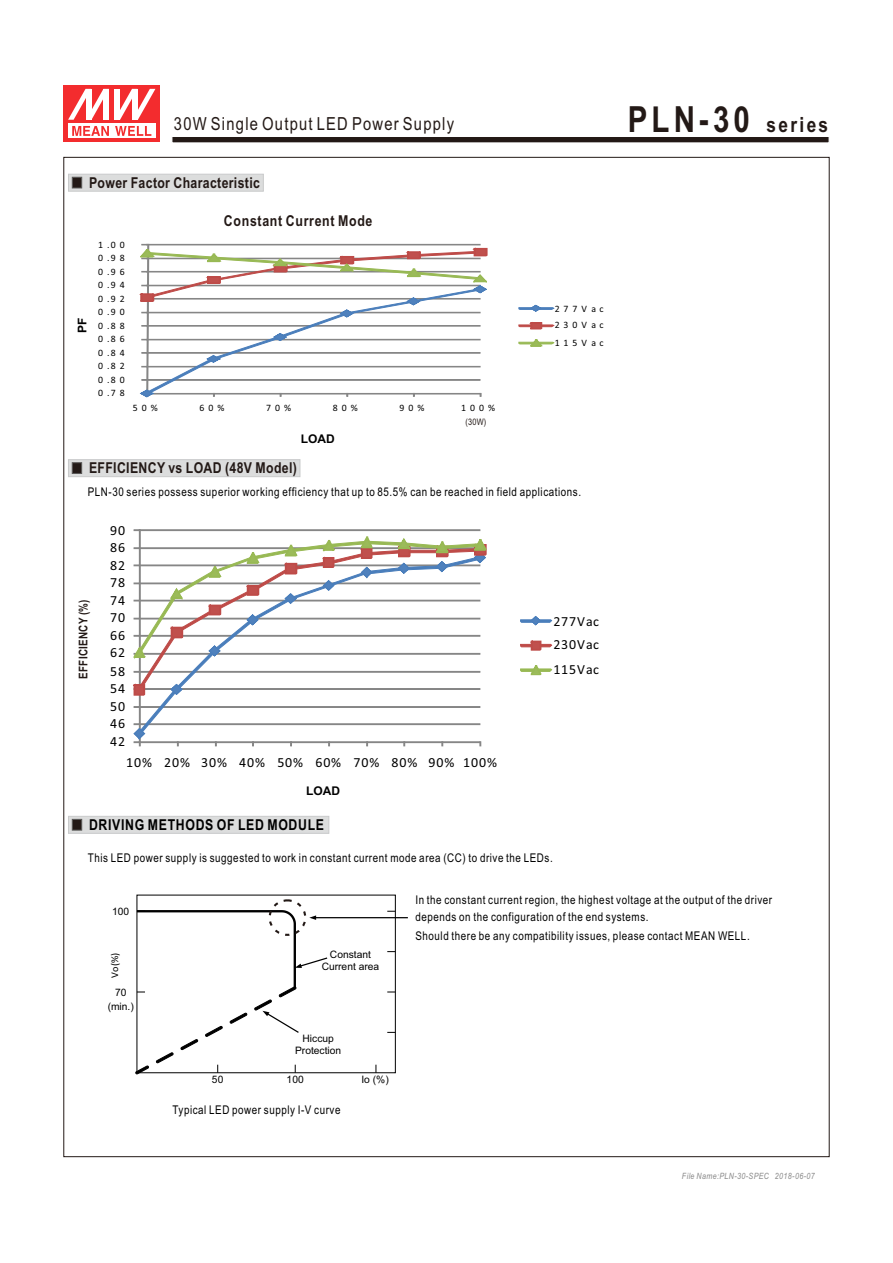
<style>
.page{position:relative;width:893px;height:1263px;background:#fff}
.page>*{position:absolute;margin:0;border:0;box-sizing:border-box;transform-origin:0 0}
.t1{font:700 36px "Arial Narrow";color:#231916}
.t2{font:18px "Arial Narrow";letter-spacing:.07em;color:#231916}
.t3{font:700 15px "Arial Narrow";letter-spacing:.025em;color:#231916}
.t4{font:700 15px "Arial Narrow";letter-spacing:.045em;color:#000}
.t5{font:700 15px "Arial Narrow";letter-spacing:.045em;color:#231916}
.t6{font:13.95px/24.2px "Calibri";letter-spacing:.065em;color:#000;text-align:justify}
.t7{font:12px/17px "Arial Narrow";letter-spacing:.045em;color:#000}
.t8{font:700 12px "Arial Narrow";letter-spacing:.025em;color:#231916}
.t9{font:700 12px "Arial";color:#000}
.t10{font:10.2px/12.3px "Arial";color:#000;text-align:center}
.t11{font:10.2px "Calibri";color:#000}
.t12{font:9.75px/17px "Calibri";letter-spacing:.41em;color:#000;text-align:justify}
.t13{font:9px "Arial Narrow";color:#231916}
.t14{font:italic 8.7px "Arial Narrow";letter-spacing:.045em;color:#898989}
.s1{font-size:21px}
</style>
<div class="page">
<svg style="left:133px;top:529px;width:354px;height:217px"></svg>
<svg style="left:520px;top:616px;width:33px;height:10px"></svg>
<svg style="left:520px;top:640px;width:33px;height:11px"></svg>
<svg style="left:520px;top:665px;width:33px;height:11px"></svg>
<svg style="left:139px;top:243px;width:349px;height:155px"></svg>
<svg style="left:518px;top:305px;width:37px;height:7px"></svg>
<svg style="left:518px;top:322px;width:37px;height:8px"></svg>
<svg style="left:518px;top:339px;width:37px;height:8px"></svg>
<svg style="left:68px;top:174px;width:196px;height:18px;background:#d4d5d5"></svg>
<svg style="left:68px;top:459px;width:232px;height:18px;background:#d5d6d6"></svg>
<svg style="left:68px;top:816px;width:261px;height:18px;background:#d5d6d6"></svg>
<svg style="left:172px;top:137px;width:657px;height:6px;background:#3b322f"></svg>
<div style="left:64px;top:85px;width:96px;height:57px;background:#f32c2e"></div>
<div style="left:68px;top:123px;width:88px;height:15px;background:#fff"></div>
<svg style="left:115px;top:126px;width:36px;height:10px"></svg>
<svg style="left:72px;top:126px;width:37px;height:10px"></svg>
<svg style="left:68px;top:89px;width:36px;height:31px"></svg>
<div style="left:86px;top:89px;width:5px;height:31px;background:#fff"></div>
<div style="left:104px;top:89px;width:5px;height:31px;background:#fff"></div>
<svg style="left:115px;top:89px;width:40px;height:31px"></svg>
<div style="left:132px;top:89px;width:5px;height:31px;background:#fff"></div>
<hr style="left:316px;top:917px;width:92px;height:1px;background:#000">
<svg style="left:135px;top:909px;width:194px;height:165px"></svg>
<div style="left:269px;top:899px;width:37px;height:37px;border:2px dashed #231916;border-radius:50%"></div>
<h2 class="t2" style="left:174px;top:117px;width:282px">30W Single Output LED Power Supply</h2>
<h1 class="t1" style="left:628px;top:106px;width:202px">PLN-30 <span class="s1">series</span></h1>
<p class="t3" style="left:89px;top:177px;width:172px">Power Factor Characteristic</p>
<p class="t9" style="left:78px;top:333px;width:17px;rotate:-90deg">PF</p>
<p class="t12" style="left:98px;top:237px;width:28px">1.00</p>
<p class="t12" style="left:98px;top:250px;width:28px">0.98</p>
<p class="t12" style="left:98px;top:264px;width:28px">0.96</p>
<p class="t12" style="left:98px;top:277px;width:28px">0.94</p>
<p class="t12" style="left:98px;top:291px;width:28px">0.92</p>
<p class="t12" style="left:98px;top:304px;width:28px">0.90</p>
<p class="t12" style="left:98px;top:318px;width:28px">0.88</p>
<p class="t12" style="left:98px;top:331px;width:28px">0.86</p>
<p class="t12" style="left:98px;top:345px;width:28px">0.84</p>
<p class="t12" style="left:98px;top:358px;width:28px">0.82</p>
<p class="t12" style="left:98px;top:372px;width:28px">0.80</p>
<p class="t12" style="left:98px;top:385px;width:28px">0.78</p>
<p class="t5" style="left:224px;top:215px;width:150px">Constant Current Mode</p>
<p class="t12" style="left:133px;top:400px;width:26px">50%</p>
<p class="t12" style="left:200px;top:400px;width:26px">60%</p>
<p class="t12" style="left:266px;top:400px;width:26px">70%</p>
<p class="t12" style="left:333px;top:400px;width:26px">80%</p>
<p class="t12" style="left:399px;top:400px;width:26px">90%</p>
<p class="t12" style="left:461px;top:400px;width:35px">100%</p>
<p class="t9" style="left:301px;top:435px;width:35px">LOAD</p>
<p class="t13" style="left:465px;top:419px;width:22px">(30W)</p>
<p class="t3" style="left:89px;top:462px;width:209px">EFFICIENCY vs LOAD (48V Model)</p>
<p class="t12" style="left:555px;top:301px;width:50px">277Vac 230Vac 115Vac</p>
<p class="t7" style="left:88px;top:485px;width:495px">PLN-30 series possess superior working efficiency that up to 85.5% can be reached in field applications.</p>
<p class="t6" style="left:110px;top:519px;width:17px">90</p>
<p class="t6" style="left:110px;top:536px;width:17px">86</p>
<p class="t6" style="left:110px;top:554px;width:17px">82</p>
<p class="t8" style="left:79px;top:679px;width:81px;rotate:-90deg">EFFICIENCY (%)</p>
<p class="t6" style="left:110px;top:571px;width:17px">78</p>
<p class="t6" style="left:110px;top:589px;width:17px">74</p>
<p class="t6" style="left:110px;top:607px;width:17px">70</p>
<p class="t6" style="left:110px;top:625px;width:17px">66</p>
<p class="t6" style="left:110px;top:642px;width:17px">62</p>
<p class="t6" style="left:110px;top:660px;width:17px">58</p>
<p class="t6" style="left:110px;top:677px;width:17px">54</p>
<p class="t6" style="left:110px;top:695px;width:17px">50</p>
<p class="t6" style="left:110px;top:712px;width:17px">46</p>
<p class="t6" style="left:110px;top:730px;width:17px">42</p>
<p class="t6" style="left:126px;top:752px;width:372px">10% 20% 30% 40% 50% 60% 70% 80% 90% 100%</p>
<p class="t9" style="left:306px;top:786px;width:35px">LOAD</p>
<p class="t4" style="left:89px;top:819px;width:237px">DRIVING METHODS OF LED MODULE</p>
<p class="t6" style="left:553px;top:610px;width:47px">277Vac 230Vac 115Vac</p>
<p class="t7" style="left:88px;top:850px;width:466px">This LED power supply is suggested to work in constant current mode area (CC) to drive the LEDs.</p>
<p class="t10" style="left:112px;top:906px;width:19px">100</p>
<p class="t11" style="left:110px;top:978px;width:26px;rotate:-90deg">Vo(%)</p>
<p class="t10" style="left:115px;top:987px;width:13px">70</p>
<p class="t10" style="left:108px;top:1001px;width:28px">(min.)</p>
<p class="t10" style="left:322px;top:949px;width:59px">Constant<br>Current area</p>
<p class="t10" style="left:295px;top:1033px;width:48px">Hiccup<br>Protection</p>
<p class="t10" style="left:212px;top:1074px;width:13px">50</p>
<p class="t10" style="left:287px;top:1074px;width:19px">100</p>
<p class="t7" style="left:173px;top:1102px;width:169px">Typical LED power supply I-V curve</p>
<p class="t10" style="left:361px;top:1074px;width:29px">Io (%)</p>
<p class="t7" style="left:415px;top:893px;width:358px">In the constant current region, the highest voltage at the output of the driver depends on the configuration of the end systems.</p>
<p class="t7" style="left:415px;top:929px;width:336px">Should there be any compatibility issues, please contact MEAN WELL.</p>
<p class="t14" style="left:682px;top:1173px;width:134px">File Name:PLN-30-SPEC 2018-06-07</p>
</div>
